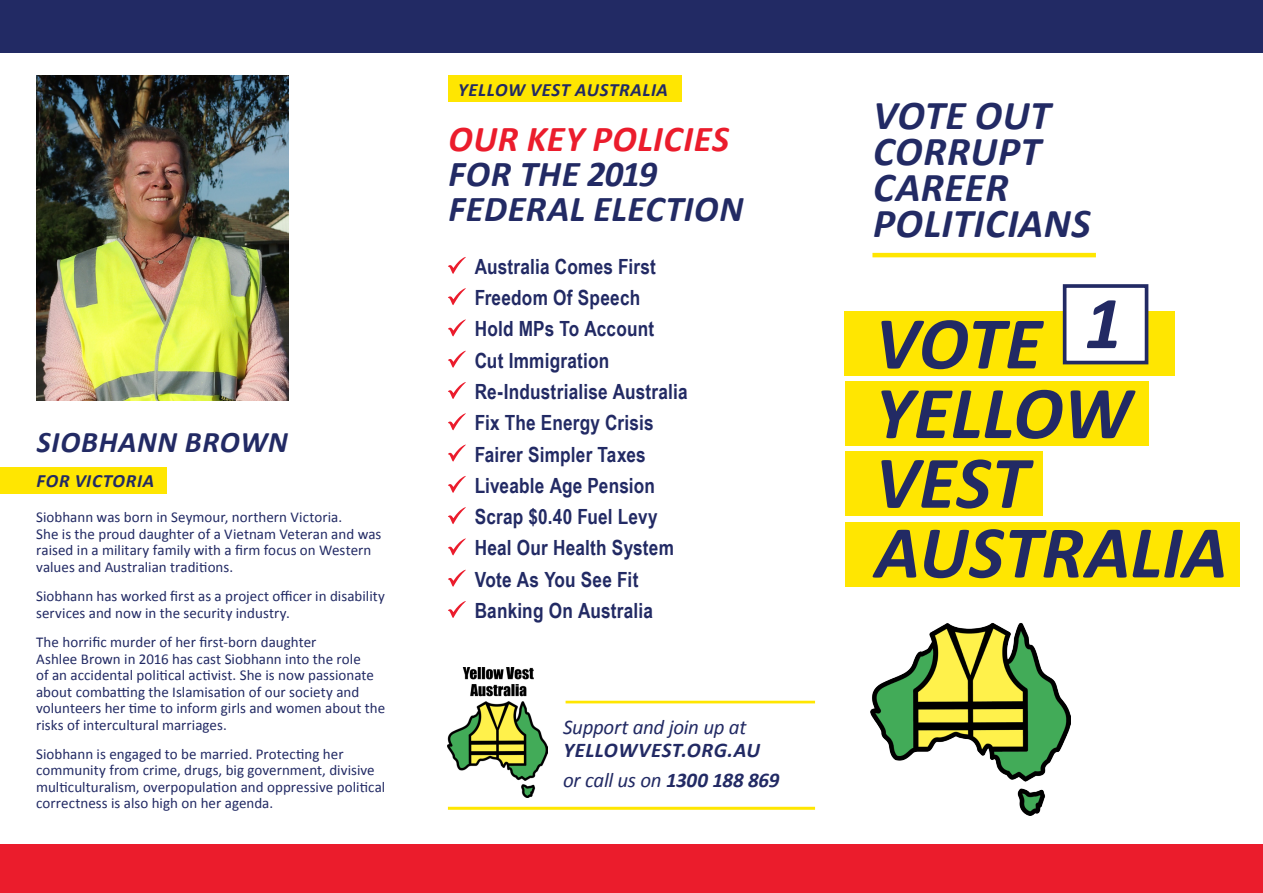
<style>
.page{position:relative;width:1263px;height:893px;background:#fff}
.page>*{position:absolute;margin:0;border:0;box-sizing:border-box;transform-origin:0 0}
.t1{font:italic 700 75px "Calibri";color:#222a64}
.t2{font:italic 700 41.1px "Calibri";letter-spacing:.01em;color:#222a64}
.t3{font:italic 700 36.6px/35.1px "Calibri";letter-spacing:.01em;color:#222a64}
.t4{font:italic 700 30px "Calibri";letter-spacing:.025em;color:#222a64}
.t5{font:700 21px "Arial Narrow";letter-spacing:.01em;color:#222a64}
.t6{font:italic 21px/22.8px "Calibri";letter-spacing:-.015em;color:#222a64}
.t7{font:italic 700 18.75px "Calibri";letter-spacing:.035em;color:#222a64}
.t8{font:15px/16.5px "Calibri";letter-spacing:.005em;color:#222a64}
.s1{color:#eb1c2c}
.s2{font-weight:700}
</style>
<div class="page">
<div style="left:844px;top:311px;width:330px;height:64px;background:#ffe601"></div>
<div style="left:0;top:467px;width:167px;height:27px;background:#ffe601"></div>
<div style="left:0;top:0;width:1263px;height:53px;background:#222a64"></div>
<div style="left:0;top:845px;width:1263px;height:48px;background:#eb1c2c"></div>
<svg style="left:448px;top:257px;width:18px;height:17px"></svg>
<svg style="left:448px;top:288px;width:18px;height:17px"></svg>
<svg style="left:448px;top:319px;width:18px;height:17px"></svg>
<svg style="left:448px;top:351px;width:18px;height:17px"></svg>
<svg style="left:448px;top:382px;width:18px;height:17px"></svg>
<svg style="left:448px;top:413px;width:18px;height:17px"></svg>
<svg style="left:448px;top:445px;width:18px;height:17px"></svg>
<svg style="left:448px;top:476px;width:18px;height:17px"></svg>
<svg style="left:448px;top:507px;width:18px;height:17px"></svg>
<svg style="left:448px;top:538px;width:18px;height:17px"></svg>
<svg style="left:448px;top:570px;width:18px;height:17px"></svg>
<svg style="left:448px;top:601px;width:18px;height:17px"></svg>
<img style="left:36px;top:75px;width:253px;height:326px">
<img style="left:870px;top:622px;width:200px;height:194px">
<img style="left:448px;top:667px;width:100px;height:130px">
<div style="left:448px;top:75px;width:233px;height:27px;background:#ffe601"></div>
<hr style="left:566px;top:701px;width:249px;height:2px;background:#ffe601">
<hr style="left:448px;top:807px;width:367px;height:3px;background:#ffe601">
<div style="left:845px;top:381px;width:303px;height:65px;background:#ffe601"></div>
<div style="left:845px;top:452px;width:197px;height:64px;background:#ffe601"></div>
<div style="left:845px;top:522px;width:394px;height:64px;background:#ffe601"></div>
<div style="left:1063px;top:284px;width:85px;height:80px;background:#fff;border:4px solid #222a64"></div>
<hr style="left:872px;top:253px;width:224px;height:4px;background:#ffe601">
<p class="t4" style="left:37px;top:423px;width:253px">SIOBHANN BROWN</p>
<p class="t7" style="left:37px;top:470px;width:119px">FOR VICTORIA</p>
<p class="t8" style="left:36px;top:509px;width:347px">Siobhann was born in Seymour, northern Victoria.<br>She is the proud daughter of a Vietnam Veteran and was raised in a military family with a firm focus on Western values and Australian traditions.</p>
<p class="t8" style="left:36px;top:588px;width:350px">Siobhann has worked first as a project officer in disability services and now in the security industry.</p>
<p class="t8" style="left:36px;top:634px;width:351px">The horrific murder of her first-born daughter<br>Ashlee Brown in 2016 has cast Siobhann into the role<br>of an accidental political activist. She is now passionate about combatting the Islamisation of our society and volunteers her time to inform girls and women about the risks of intercultural marriages.</p>
<p class="t8" style="left:36px;top:746px;width:351px">Siobhann is engaged to be married. Protecting her community from crime, drugs, big government, divisive multiculturalism, overpopulation and oppressive political correctness is also high on her agenda.</p>
<p class="t7" style="left:458px;top:78px;width:211px">YELLOW VEST AUSTRALIA</p>
<p class="t3" style="left:449px;top:119px;width:296px"><span class="s1">OUR KEY POLICIES<br></span>FOR THE 2019<br>FEDERAL ELECTION</p>
<p class="t5" style="left:475px;top:251px;width:183px">Australia Comes First</p>
<p class="t5" style="left:475px;top:282px;width:167px">Freedom Of Speech</p>
<p class="t5" style="left:475px;top:313px;width:181px">Hold MPs To Account</p>
<p class="t5" style="left:475px;top:344px;width:136px">Cut Immigration</p>
<p class="t5" style="left:475px;top:376px;width:214px">Re-Industrialise Australia</p>
<p class="t5" style="left:475px;top:407px;width:181px">Fix The Energy Crisis</p>
<p class="t5" style="left:475px;top:438px;width:173px">Fairer Simpler Taxes</p>
<p class="t5" style="left:475px;top:470px;width:182px">Liveable Age Pension</p>
<p class="t5" style="left:475px;top:501px;width:185px">Scrap $0.40 Fuel Levy</p>
<p class="t5" style="left:475px;top:532px;width:201px">Heal Our Health System</p>
<p class="t5" style="left:475px;top:563px;width:165px">Vote As You See Fit</p>
<p class="t5" style="left:475px;top:595px;width:180px">Banking On Australia</p>
<p class="t6" style="left:563px;top:715px;width:199px">Support and join up at<br><span class="s2">YELLOWVEST.ORG.AU</span></p>
<p class="t6" style="left:563px;top:768px;width:218px">or call us on <span class="s2">1300 188 869</span></p>
<p class="t2" style="left:873px;top:89px;width:179px">VOTE OUT</p>
<p class="t2" style="left:873px;top:125px;width:169px">CORRUPT</p>
<p class="t2" style="left:873px;top:161px;width:137px">CAREER</p>
<p class="t2" style="left:873px;top:197px;width:219px">POLITICIANS</p>
<p class="t1" style="left:1084px;top:277px;width:40px">1</p>
<p class="t1" style="left:875px;top:297px;width:168px">VOTE</p>
<p class="t1" style="left:875px;top:367px;width:258px">YELLOW</p>
<p class="t1" style="left:875px;top:436px;width:155px">VEST</p>
<p class="t1" style="left:875px;top:506px;width:354px">AUSTRALIA</p>
</div>
